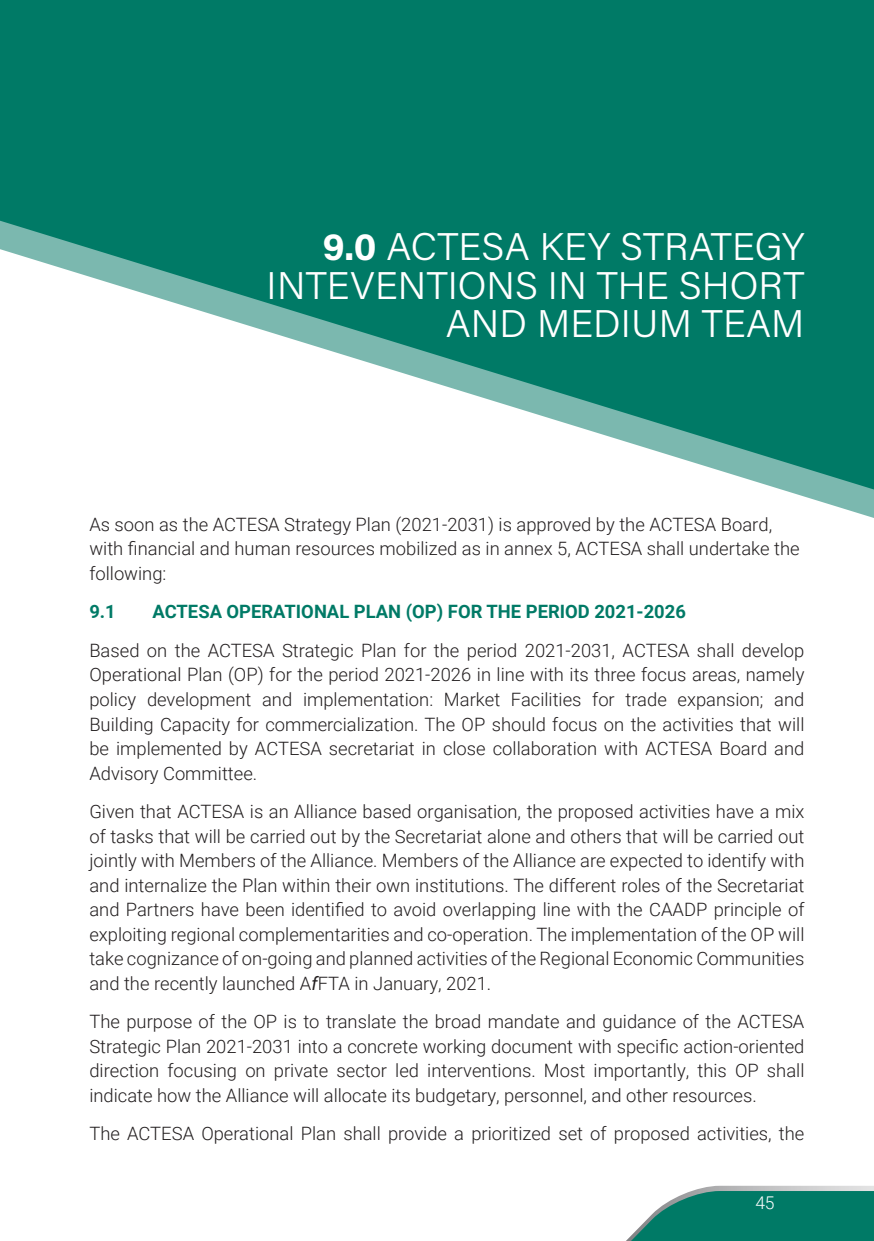
<style>
.page{position:relative;width:874px;height:1241px;background:#fff}
.page>*{position:absolute;margin:0;border:0;box-sizing:border-box;transform-origin:0 0}
.t1{font:38.5px/38.5px "Acumin Variable Concept";color:#fff;text-align:right}
.No_Spacing{font:300 18.38px/24.5px "Roboto";color:#231f20;text-align:justify}
.No_Spacing-2{font:700 18.38px "Roboto";color:#007a66}
.t2{font:300 17.5px "Roboto";color:#fff}
.s1{font-weight:400;font-style:italic}
</style>
<div class="page">
<svg style="left:627px;top:1185px;width:246px;height:55px;background:#359283"></svg>
<svg style="left:0;top:0;width:873px;height:489px;fill:#007a66"></svg>
<p class="t1" style="left:266px;top:226px;width:539px">9.0 ACTESA KEY STRATEGY<br>INTEVENTIONS IN THE SHORT<br>AND MEDIUM TEAM</p>
<p class="No_Spacing" style="left:89px;top:511px;width:711px;text-align:left">As soon as the ACTESA Strategy Plan (2021-2031) is approved by the ACTESA Board, with financial and human resources mobilized as in annex 5, ACTESA shall undertake the following:</p>
<p class="No_Spacing-2" style="left:89px;top:599px;width:28px">9.1</p>
<p class="No_Spacing-2" style="left:152px;top:599px;width:534px">ACTESA OPERATIONAL PLAN (OP) FOR THE PERIOD 2021-2026</p>
<p class="No_Spacing" style="left:89px;top:637px;width:716px">Based on the ACTESA Strategic Plan for the period 2021-2031, ACTESA shall develop Operational Plan (OP) for the period 2021-2026 in line with its three focus areas, namely policy development and implementation: Market Facilities for trade expansion; and Building Capacity for commercialization. The OP should focus on the activities that will be implemented by ACTESA secretariat in close collaboration with ACTESA Board and Advisory Committee.</p>
<p class="No_Spacing" style="left:89px;top:798px;width:716px">Given that ACTESA is an Alliance based organisation, the proposed activities have a mix of tasks that will be carried out by the Secretariat alone and others that will be carried out jointly with Members of the Alliance. Members of the Alliance are expected to identify with and internalize the Plan within their own institutions. The different roles of the Secretariat and Partners have been identified to avoid overlapping line with the CAADP principle of exploiting regional complementarities and co-operation. The implementation of the OP will take cognizance of on-going and planned activities of the Regional Economic Communities and the recently launched A<span class="s1">f</span>FTA in January, 2021.</p>
<p class="No_Spacing" style="left:89px;top:1008px;width:716px">The purpose of the OP is to translate the broad mandate and guidance of the ACTESA Strategic Plan 2021-2031 into a concrete working document with specific action-oriented direction focusing on private sector led interventions. Most importantly, this OP shall indicate how the Alliance will allocate its budgetary, personnel, and other resources.</p>
<p class="No_Spacing" style="left:89px;top:1120px;width:716px">The ACTESA Operational Plan shall provide a prioritized set of proposed activities, the</p>
<p class="t2" style="left:755px;top:1190px;width:21px">45</p>
</div>
